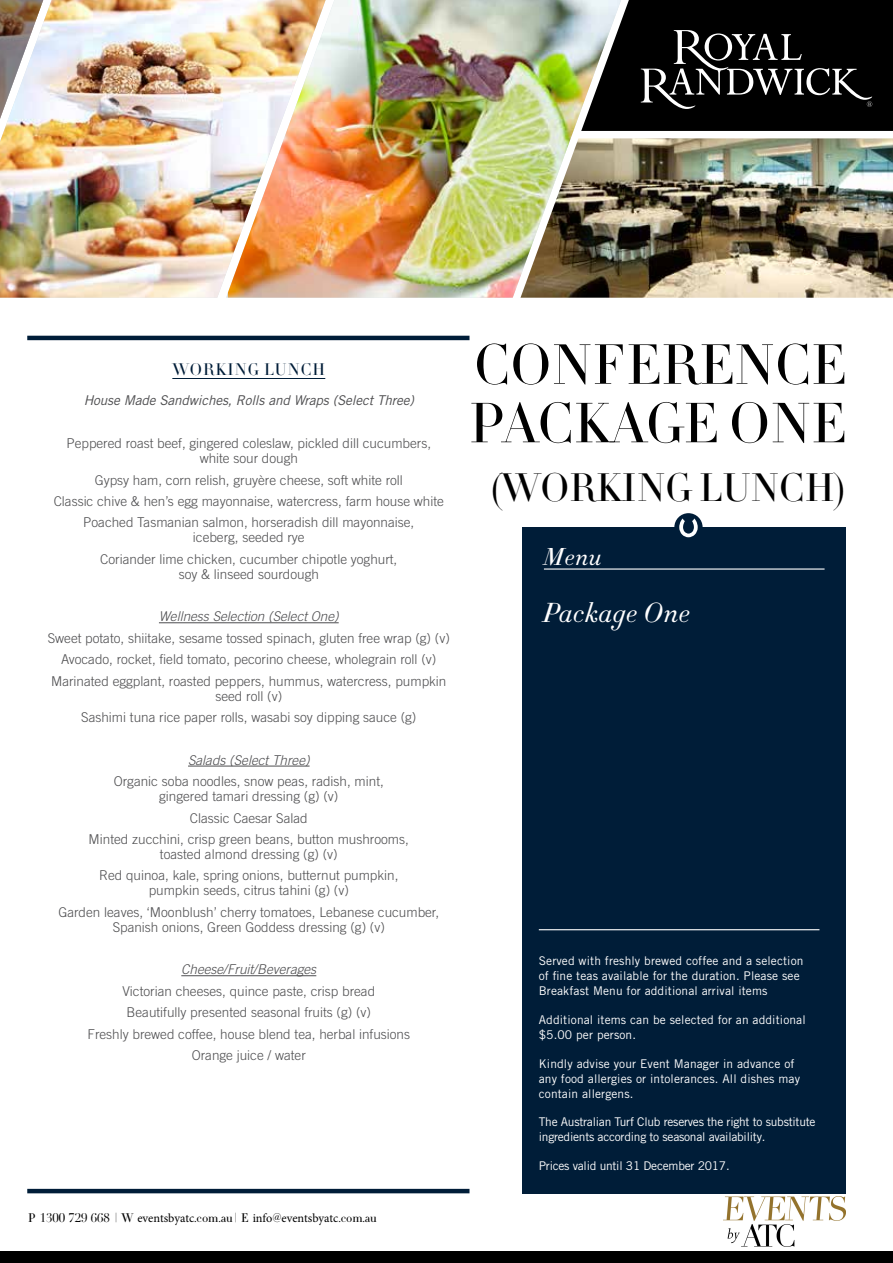
<style>
.page{position:relative;width:893px;height:1263px;background:#fff}
.page>*{position:absolute;margin:0;border:0;box-sizing:border-box;transform-origin:0 0}
.t1{font:300 55.5px/58.5px "Didot HTF 24";letter-spacing:.01em;color:#000}
.t2{font:300 39px "Didot HTF 24";letter-spacing:.01em;color:#000}
.t3{font:italic 300 27px "Didot HTF 06";letter-spacing:.02em;color:#fff}
.t4{font:italic 300 24px "Didot HTF 06";color:#fff}
.t5{font:300 16.5px "Didot HTF 24";letter-spacing:.07em;color:#001d38}
.t6{font:300 13.5px/21.5px "Trade Gothic";color:#4d4d4f;text-align:center}
.t7{font:italic 300 13.5px "Trade Gothic";color:#4d4d4f}
.t8{font:italic 13.5px "Trade Gothic";letter-spacing:-.01em;color:#4d4d4f}
.t9{font:12.3px "Minion Pro";letter-spacing:-.005em;color:#000}
.t10{font:12px/15px "Trade Gothic";letter-spacing:.01em;color:#fff}
.t11{font:12px/15px "Trade Gothic";letter-spacing:-.02em;color:#fff}
.s1{font-family:"Didot HTF 06";font-weight:300}
.s2{font-family:"Didot"}
</style>
<div class="page">
<hr style="left:27px;top:1189px;width:442px;height:4px;background:#001d38">
<div style="left:0;top:1251px;width:893px;height:12px;background:#000"></div>
<hr style="left:172px;top:378px;width:153px;height:1px;background:#001d38">
<hr style="left:159px;top:622px;width:180px;height:1px;background:#4d4d4f">
<hr style="left:188px;top:766px;width:122px;height:1px;background:#4d4d4f">
<hr style="left:181px;top:975px;width:135px;height:1px;background:#4d4d4f">
<hr style="left:27px;top:336px;width:442px;height:4px;background:#001d38">
<img style="left:330px;top:0;width:251px;height:298px">
<img style="left:0;top:0;width:326px;height:298px">
<img style="left:0;top:0;width:48px;height:171px">
<svg style="left:581px;top:0;width:312px;height:131px;background:#232323"></svg>
<div style="left:523px;top:527px;width:323px;height:666px;background:#001d38"></div>
<hr style="left:544px;top:568px;width:281px;height:2px;background:#fff">
<hr style="left:539px;top:929px;width:280px;height:1px;background:#fff">
<img style="left:520px;top:138px;width:373px;height:160px">
<div style="left:674px;top:513px;width:29px;height:28px;background:#001d38;border-radius:50%"></div>
<svg style="left:679px;top:518px;width:19px;height:19px"></svg>
<img style="left:723px;top:1197px;width:122px;height:49px">
<p class="t5" style="left:172px;top:360px;width:154px">WORKING LUNCH</p>
<p class="t8" style="left:84px;top:392px;width:332px">House Made Sandwiches, Rolls and Wraps (Select Three)</p>
<p class="t6" style="left:67px;top:436px;width:366px;line-height:15px">Peppered roast beef, gingered coleslaw, pickled dill cucumbers, white sour dough</p>
<p class="t6" style="left:54px;top:469px;width:392px">Gypsy ham, corn relish, gruyère cheese, soft white roll<br>Classic chive &amp; hen’s egg mayonnaise, watercress, farm house white<br>Poached Tasmanian salmon, horseradish dill mayonnaise,</p>
<p class="t6" style="left:100px;top:527px;width:299px">iceberg, seeded rye<br>Coriander lime chicken, cucumber chipotle yoghurt,</p>
<p class="t6" style="left:179px;top:563px;width:142px">soy &amp; linseed sourdough</p>
<p class="t7" style="left:159px;top:609px;width:181px">Wellness Selection (Select One)</p>
<p class="t6" style="left:48px;top:627px;width:404px">Sweet potato, shiitake, sesame tossed spinach, gluten free wrap (g) (v)<br>Avocado, rocket, field tomato, pecorino cheese, wholegrain roll (v)<br>Marinated eggplant, roasted peppers, hummus, watercress, pumpkin</p>
<p class="t6" style="left:81px;top:685px;width:337px">seed roll (v)<br>Sashimi tuna rice paper rolls, wasabi soy dipping sauce (g)</p>
<p class="t7" style="left:188px;top:752px;width:123px">Salads (Select Three)</p>
<p class="t6" style="left:114px;top:774px;width:272px;line-height:15px">Organic soba noodles, snow peas, radish, mint, gingered tamari dressing (g) (v)</p>
<p class="t6" style="left:89px;top:807px;width:322px">Classic Caesar Salad<br>Minted zucchini, crisp green beans, button mushrooms,</p>
<p class="t6" style="left:99px;top:843px;width:301px">toasted almond dressing (g) (v)<br>Red quinoa, kale, spring onions, butternut pumpkin,</p>
<p class="t6" style="left:58px;top:879px;width:382px">pumpkin seeds, citrus tahini (g) (v)<br>Garden leaves, ‘Moonblush’ cherry tomatoes, Lebanese cucumber,</p>
<p class="t6" style="left:113px;top:916px;width:274px">Spanish onions, Green Goddess dressing (g) (v)</p>
<p class="t7" style="left:181px;top:962px;width:136px">Cheese/Fruit/Beverages</p>
<p class="t6" style="left:88px;top:980px;width:324px">Victorian cheeses, quince paste, crisp bread<br>Beautifully presented seasonal fruits (g) (v)<br>Freshly brewed coffee, house blend tea, herbal infusions Orange juice / water</p>
<p class="t9" style="left:28px;top:1209px;width:350px"><span class="s1">P</span> <span class="s2">1300 729 668</span> <span class="s1">| W</span> eventsbyatc<span class="s1">.com.au | E</span> info<span class="s1">@</span>eventsbyatc<span class="s1">.com.au</span></p>
<h1 class="t1" style="left:469px;top:338px;width:378px">CONFERENCE<br>PACKAGE ONE</h1>
<h2 class="t2" style="left:490px;top:464px;width:357px">(WORKING LUNCH)</h2>
<h3 class="t4" style="left:543px;top:542px;width:59px">Menu</h3>
<h3 class="t3" style="left:543px;top:595px;width:149px">Package One</h3>
<p class="t10" style="left:539px;top:953px;width:266px">Served with freshly brewed coffee and a selection of fine teas available for the duration. Please see<br>Breakfast Menu for additional arrival items</p>
<p class="t10" style="left:539px;top:1012px;width:268px">Additional items can be selected for an additional $5.00 per person.</p>
<p class="t10" style="left:539px;top:1056px;width:263px">Kindly advise your Event Manager in advance of any food allergies or intolerances. All dishes may contain allergens.</p>
<p class="t11" style="left:539px;top:1114px;width:278px">The Australian Turf Club reserves the right to substitute ingredients according to seasonal availability.</p>
<p class="t11" style="left:539px;top:1158px;width:192px">Prices valid until 31 December 2017.</p>
</div>
